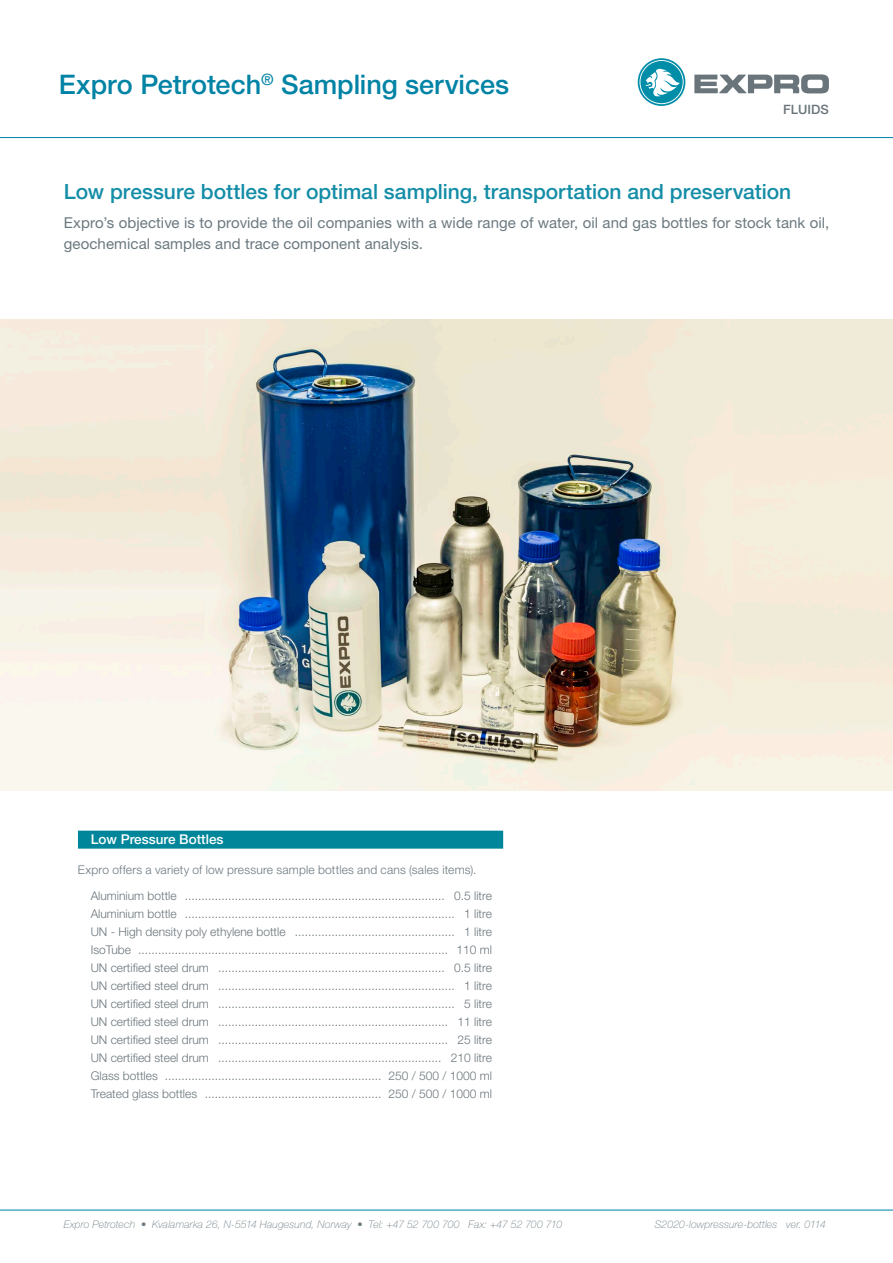
<style>
.page{position:relative;width:893px;height:1263px;background:#fff}
.page>*{position:absolute;margin:0;border:0;box-sizing:border-box;transform-origin:0 0}
.Overskrift_1{font:500 27px "Helvetica Neue LT Std";color:#0083a5}
.Overskrift_2{font:500 21px "Helvetica Neue LT Std";color:#148da7}
.Ingress{font:15px/21px "Helvetica Neue LT Std";letter-spacing:.005em;color:#6b7980}
.Overskrift_Neg{font:500 13.5px "Helvetica Neue LT Std";color:#fff}
.t1{font:500 12.9px "Helvetica Neue LT Std";color:#6a757b}
.TechSpec_med_2_tabul{font:300 12px "Helvetica Neue LT Std";color:#6a757b}
.Brødtekst{font:300 12px "Helvetica Neue LT Std";letter-spacing:.015em;color:#6b7980}
.navn-adresse-versjon{font:italic 100 10.5px "Helvetica Neue LT Std";letter-spacing:.015em;color:#6b7980}
</style>
<div class="page">
<svg style="left:694px;top:74px;width:135px;height:19px"></svg>
<svg style="left:638px;top:58px;width:47px;height:48px"></svg>
<hr style="left:0;top:1210px;width:893px;height:1px;background:#0083a5">
<hr style="left:0;top:137px;width:893px;height:1px;background:#0083a5">
<img style="left:0;top:320px;width:893px;height:471px">
<div style="left:78px;top:831px;width:425px;height:18px;background:#00869a"></div>
<p class="Overskrift_1" style="left:59px;top:68px;width:452px">Expro Petrotech<sup>®</sup> Sampling services</p>
<p class="t1" style="left:783px;top:101px;width:47px">FLUIDS</p>
<p class="Overskrift_2" style="left:64px;top:179px;width:729px">Low pressure bottles for optimal sampling, transportation and preservation</p>
<p class="Ingress" style="left:64px;top:212px;width:767px">Expro’s objective is to provide the oil companies with a wide range of water, oil and gas bottles for stock tank oil, geochemical samples and trace component analysis.</p>
<p class="Overskrift_Neg" style="left:91px;top:831px;width:134px">Low Pressure Bottles</p>
<p class="Brødtekst" style="left:78px;top:862px;width:400px">Expro offers a variety of low pressure sample bottles and cans (sales items).</p>
<p class="TechSpec_med_2_tabul" style="left:91px;top:889px;width:403px">Aluminium bottle .............................................................................. 0.5 litre</p>
<p class="TechSpec_med_2_tabul" style="left:91px;top:907px;width:403px">Aluminium bottle ................................................................................. 1 litre</p>
<p class="TechSpec_med_2_tabul" style="left:91px;top:925px;width:403px">UN - High density poly ethylene bottle ................................................ 1 litre</p>
<p class="TechSpec_med_2_tabul" style="left:91px;top:943px;width:403px">IsoTube ............................................................................................. 110 ml</p>
<p class="TechSpec_med_2_tabul" style="left:91px;top:961px;width:403px">UN certified steel drum .................................................................... 0.5 litre</p>
<p class="TechSpec_med_2_tabul" style="left:91px;top:979px;width:403px">UN certified steel drum ....................................................................... 1 litre</p>
<p class="TechSpec_med_2_tabul" style="left:91px;top:997px;width:403px">UN certified steel drum ....................................................................... 5 litre</p>
<p class="TechSpec_med_2_tabul" style="left:91px;top:1015px;width:403px">UN certified steel drum ..................................................................... 11 litre</p>
<p class="TechSpec_med_2_tabul" style="left:91px;top:1033px;width:403px">UN certified steel drum ..................................................................... 25 litre</p>
<p class="TechSpec_med_2_tabul" style="left:91px;top:1051px;width:403px">UN certified steel drum ................................................................... 210 litre</p>
<p class="TechSpec_med_2_tabul" style="left:91px;top:1069px;width:403px">Glass bottles ................................................................. 250 / 500 / 1000 ml</p>
<p class="TechSpec_med_2_tabul" style="left:91px;top:1087px;width:403px">Treated glass bottles ..................................................... 250 / 500 / 1000 ml</p>
<p class="navn-adresse-versjon" style="left:64px;top:1218px;width:500px">Expro Petrotech • Kvalamarka 26, N-5514 Haugesund, Norway • Tel: +47 52 700 700 Fax: +47 52 700 710</p>
<p class="navn-adresse-versjon" style="left:655px;top:1218px;width:172px">S2020-lowpressure-bottles ver. 0114</p>
</div>
